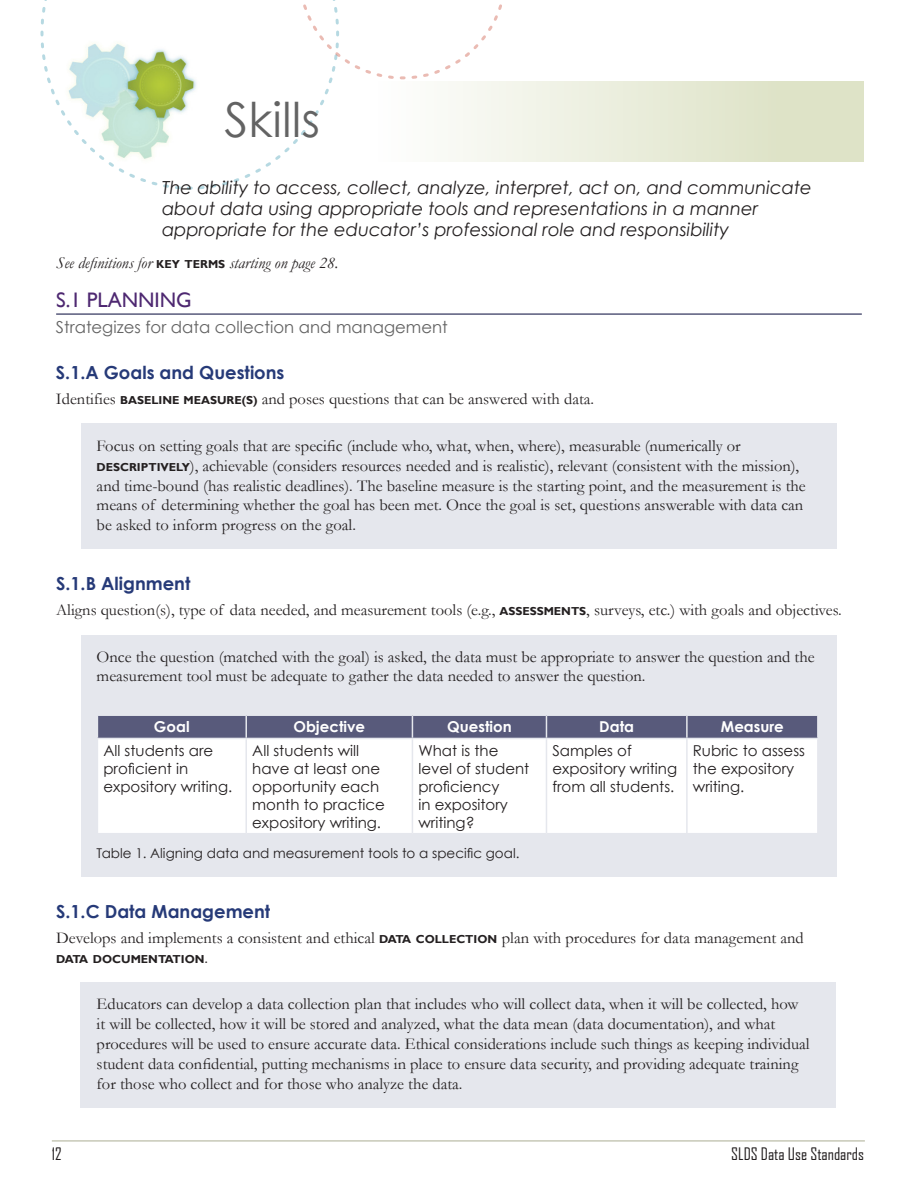
<style>
.page{position:relative;width:918px;height:1188px;background:#fff}
.page>*{position:absolute;margin:0;border:0;box-sizing:border-box;transform-origin:0 0}
.Heading_1{font:48px "Century Gothic";color:#636363}
.Heading_2{font:21px "Gill Sans";color:#4e2871}
.Section_intro{font:italic 18px/21px "Century Gothic";color:#231f20}
.Heading_3{font:700 18px "Century Gothic";color:#263a78}
.Body_text{font:700 18px "Century Gothic";color:#263a78}
.Clarifying_Informati{font:16.5px/19.8px "Garamond";color:#231f20}
.Body_text-2{font:16.5px "Garamond";color:#231f20}
.Body_text-3{font:italic 16.5px "Garamond";color:#231f20}
.Body_text-4{font:16.5px "Century Gothic";color:#636363}
.t1{font:16.5px "Agency FB";color:#231f20}
.Table_text{font:15px/18px "Century Gothic";color:#231f20}
.Table_text-2{font:700 15px "Century Gothic";color:#fff}
.t2{font:13.5px "Century Gothic";color:#231f20}
.Body_text-5{font:700 11.55px "Gill Sans";color:#231f20}
.s1{font-family:"Gill Sans";font-weight:700;font-style:normal;font-size:11.55px}
.s2{font-family:"Gill Sans";font-weight:700;font-size:11.55px}
.s3{font-family:"Garamond";font-weight:400;font-size:16.5px}
</style>
<div class="page">
<hr style="left:52px;top:1140px;width:813px;height:2px;background:#c7c9b7">
<div style="left:80px;top:983px;width:756px;height:125px;background:#e5e7ed"></div>
<div style="left:81px;top:636px;width:756px;height:241px;background:#e5e7ed"></div>
<div style="left:81px;top:423px;width:756px;height:126px;background:#e5e7ed"></div>
<svg style="left:509px;top:81px;width:355px;height:81px;background:#e6e9d5"></svg>
<svg style="left:40px;top:0;width:153px;height:190px"></svg>
<svg style="left:193px;top:0;width:316px;height:190px"></svg>
<hr style="left:56px;top:313px;width:806px;height:2px;background:#585a7b">
<div style="left:98px;top:739px;width:719px;height:94px;background:#fff"></div>
<hr style="left:245px;top:739px;width:2px;height:94px;background:#e5e7ed">
<hr style="left:412px;top:739px;width:1px;height:94px;background:#e5e7ed">
<hr style="left:546px;top:739px;width:1px;height:94px;background:#e5e7ed">
<hr style="left:686px;top:739px;width:2px;height:94px;background:#e5e7ed">
<svg style="left:97px;top:715px;width:720px;height:23px;background:#5f6181"></svg>
<hr style="left:687px;top:714px;width:132px;height:2px;background:#e5e7ed">
<hr style="left:686px;top:716px;width:2px;height:22px;background:#e5e7ed">
<p class="Heading_1" style="left:225px;top:90px;width:97px">Skills</p>
<p class="Section_intro" style="left:162px;top:177px;width:651px">The ability to access, collect, analyze, interpret, act on, and communicate about data using appropriate tools and representations in a manner appropriate for the educator’s professional role and responsibility</p>
<p class="Body_text-3" style="left:56px;top:253px;width:284px">See definitions for <span class="s1">KEY TERMS</span> starting on page 28.</p>
<p class="Heading_2" style="left:56px;top:287px;width:137px">S.1 PLANNING</p>
<p class="Body_text-4" style="left:56px;top:317px;width:393px">Strategizes for data collection and management</p>
<p class="Body_text" style="left:56px;top:361px;width:230px">S.1.A Goals and Questions</p>
<p class="Body_text-2" style="left:56px;top:389px;width:540px">Identifies <span class="s2">BASELINE</span> <span class="s2">MEASURE(S)</span> and poses questions that can be answered with data.</p>
<p class="Clarifying_Informati" style="left:97px;top:436px;width:711px">Focus on setting goals that are specific (include who, what, when, where), measurable (numerically or <span class="s2">DESCRIPTIVELY</span>), achievable (considers resources needed and is realistic), relevant (consistent with the mission), and time-bound (has realistic deadlines). The baseline measure is the starting point, and the measurement is the means of determining whether the goal has been met. Once the goal is set, questions answerable with data can be asked to inform progress on the goal.</p>
<p class="Heading_3" style="left:56px;top:572px;width:136px">S.1.B Alignment</p>
<p class="Body_text-2" style="left:56px;top:600px;width:787px">Aligns question(s), type of data needed, and measurement tools (e.g., <span class="s2">ASSESSMENTS</span>, surveys, etc.) with goals and objectives.</p>
<p class="Clarifying_Informati" style="left:97px;top:646px;width:720px">Once the question (matched with the goal) is asked, the data must be appropriate to answer the question and the measurement tool must be adequate to gather the data needed to answer the question.</p>
<p class="Table_text-2" style="left:154px;top:718px;width:37px">Goal</p>
<p class="Table_text-2" style="left:293px;top:718px;width:73px">Objective</p>
<p class="Table_text-2" style="left:447px;top:718px;width:66px">Question</p>
<p class="Table_text-2" style="left:599px;top:718px;width:36px">Data</p>
<p class="Table_text-2" style="left:721px;top:718px;width:65px">Measure</p>
<p class="Table_text" style="left:103px;top:741px;width:130px">All students are proficient in expository writing.</p>
<p class="Table_text" style="left:252px;top:741px;width:134px">All students will have at least one opportunity each month to practice expository writing.</p>
<p class="Table_text" style="left:418px;top:741px;width:112px">What is the level of student proficiency<br>in expository writing?</p>
<p class="Table_text" style="left:552px;top:741px;width:126px">Samples of expository writing from all students.</p>
<p class="Table_text" style="left:693px;top:741px;width:114px">Rubric to assess the expository writing.</p>
<p class="t2" style="left:97px;top:845px;width:424px">Table 1. Aligning data and measurement tools to a specific goal.</p>
<p class="Heading_3" style="left:56px;top:900px;width:216px">S.1.C Data Management</p>
<p class="Body_text-2" style="left:56px;top:928px;width:749px">Develops and implements a consistent and ethical <span class="s2">DATA COLLECTION</span> plan with procedures for data management and</p>
<p class="Body_text-5" style="left:56px;top:952px;width:154px">DATA DOCUMENTATION<span class="s3">.</span></p>
<p class="Clarifying_Informati" style="left:97px;top:994px;width:715px">Educators can develop a data collection plan that includes who will collect data, when it will be collected, how it will be collected, how it will be stored and analyzed, what the data mean (data documentation), and what procedures will be used to ensure accurate data. Ethical considerations include such things as keeping individual student data confidential, putting mechanisms in place to ensure data security, and providing adequate training for those who collect and for those who analyze the data.</p>
<p class="t1" style="left:52px;top:1144px;width:11px">12</p>
<p class="t1" style="left:731px;top:1144px;width:134px">SLDS Data Use Standards</p>
</div>
